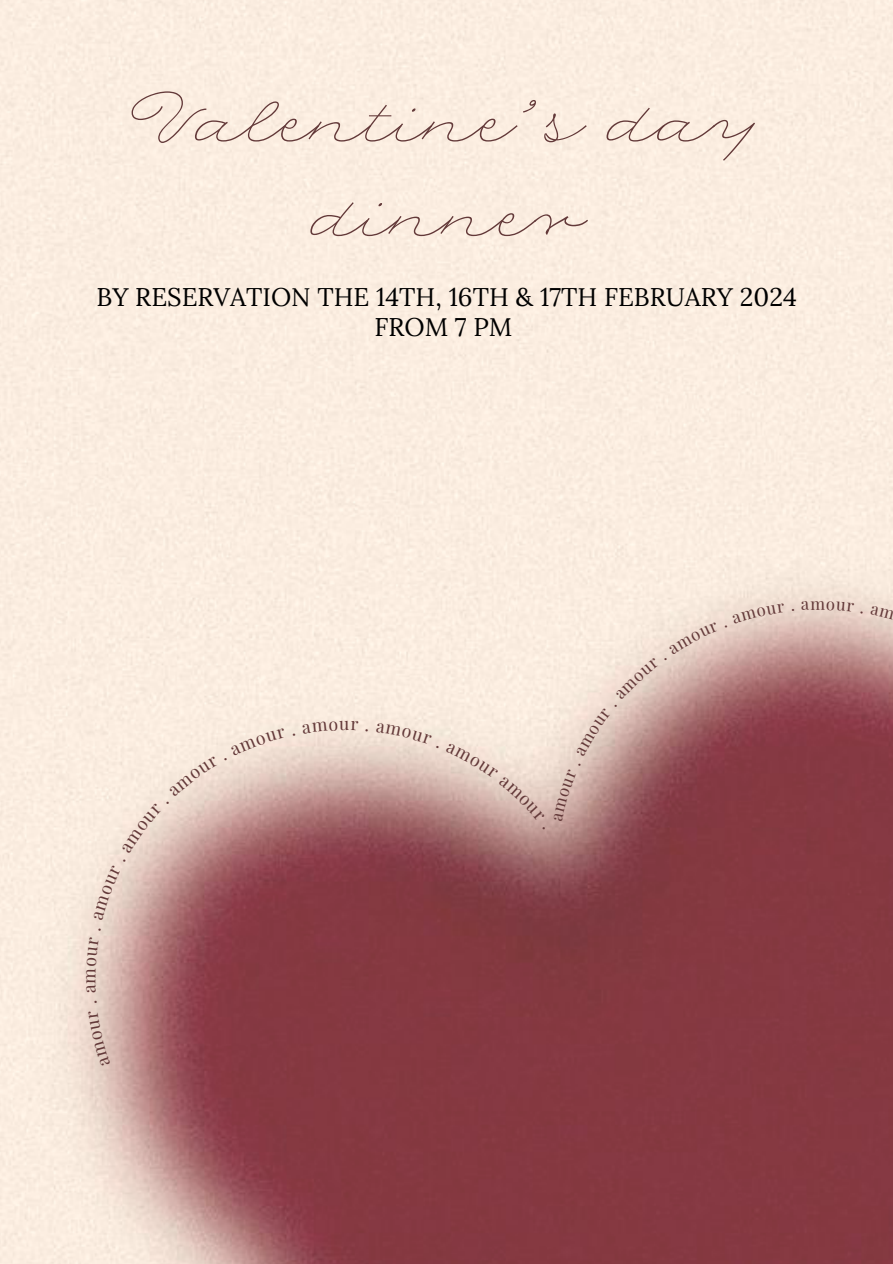
<style>
.page{position:relative;width:893px;height:1264px;background:#fff}
.page>*{position:absolute;margin:0;border:0;box-sizing:border-box;transform-origin:0 0}
.t1{font:67.5px/94.5px "Rolling Pen Basic Two";color:#633939;text-align:center}
.t2{font:25.5px "Lora";color:#000}
.t3{font:17.55px "Playfair Display";color:#633939}
</style>
<div class="page">
<img style="left:0;top:0;width:892px;height:1263px">
<svg style="left:88px;top:1010px;width:22px;height:56px"></svg>
<svg style="left:86px;top:936px;width:13px;height:57px"></svg>
<svg style="left:93px;top:859px;width:33px;height:61px;background:#eedcd0"></svg>
<svg style="left:121px;top:728px;width:165px;height:125px;background:#e5ccc3"></svg>
<svg style="left:302px;top:720px;width:35px;height:13px"></svg>
<svg style="left:351px;top:720px;width:7px;height:10px"></svg>
<svg style="left:376px;top:722px;width:63px;height:26px;background:#f3e3d6"></svg>
<svg style="left:446px;top:742px;width:99px;height:87px;background:#ddc4ba"></svg>
<svg style="left:553px;top:763px;width:28px;height:58px;background:#d8bcb3"></svg>
<svg style="left:576px;top:622px;width:142px;height:134px;background:#d9bcb4"></svg>
<svg style="left:724px;top:603px;width:60px;height:24px"></svg>
<svg style="left:801px;top:600px;width:53px;height:11px"></svg>
<svg style="left:870px;top:605px;width:23px;height:14px"></svg>
<h1 class="t1" style="left:129px;top:68px;width:637px">Valentine’s day dinner</h1>
<h2 class="t2" style="left:97px;top:280px;width:701px">BY RESERVATION THE 14TH, 16TH &amp; 17TH FEBRUARY 2024</h2>
<p class="t2" style="left:374px;top:310px;width:139px">FROM 7 PM</p>
<p class="t3" style="left:339px;top:711px;width:12px">u</p>
</div>
